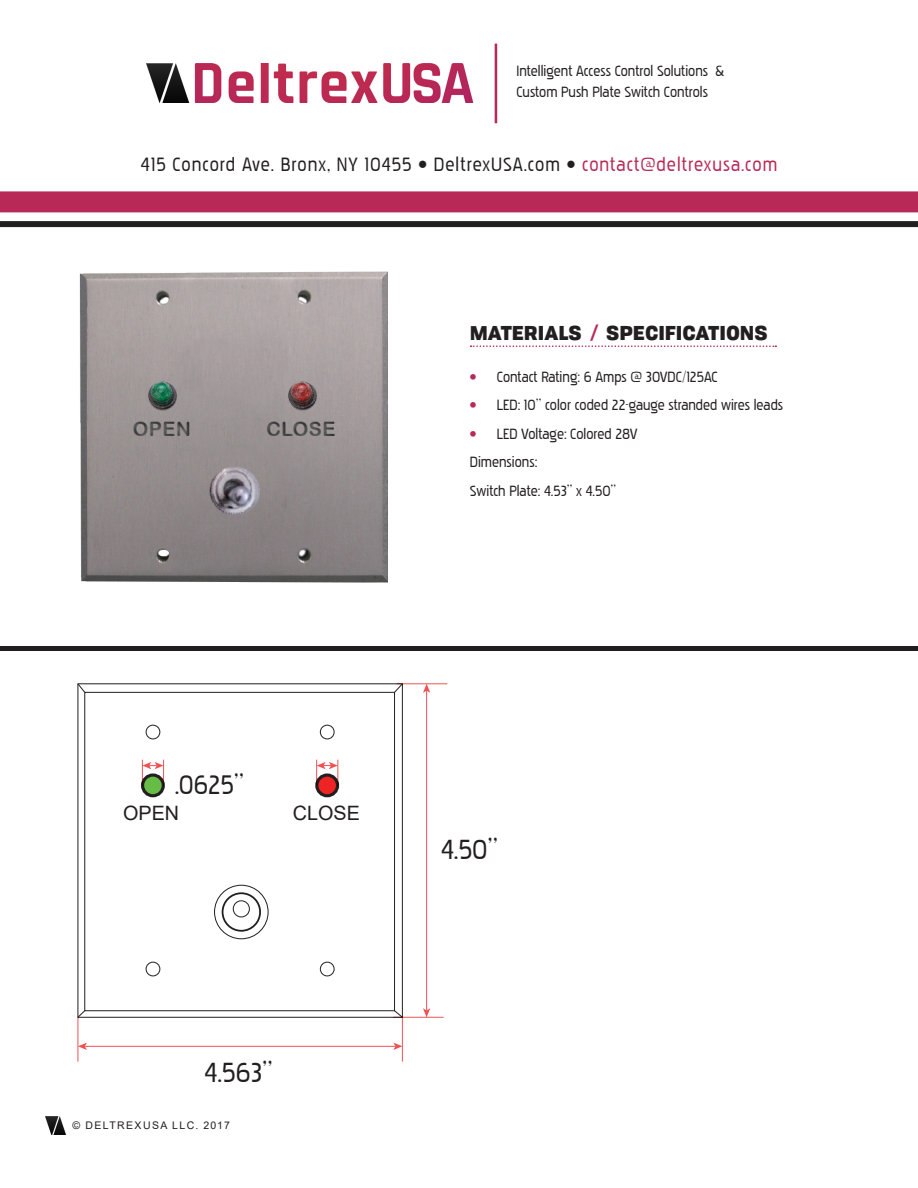
<style>
.page{position:relative;width:918px;height:1188px;background:#fff}
.page>*{position:absolute;margin:0;border:0;box-sizing:border-box;transform-origin:0 0}
.t1{font:27.9px "Pakenham Rg";color:#231f20}
.t2{font:27.15px "Pakenham Rg";color:#231f20}
.t3{font:19.8px "Arial";color:#231f20}
.t4{font:19.5px "Pakenham Rg";letter-spacing:.05em;color:#231f20}
.t5{font:900 19.35px "Tofino";color:#231f20}
.t6{font:15px/21px "Pakenham Rg";color:#231f20}
.t7{font:10.5px "Arial";letter-spacing:.135em;color:#231f20}
.s1{color:#b82957}
.s2{font-weight:500;color:#b82957}
</style>
<div class="page">
<img style="left:45px;top:1116px;width:22px;height:19px">
<div style="left:0;top:191px;width:918px;height:21px;background:#b82957"></div>
<div style="left:0;top:221px;width:918px;height:6px;background:#231f20"></div>
<hr style="left:495px;top:44px;width:2px;height:79px;background:#b82957">
<img style="left:147px;top:64px;width:327px;height:39px">
<svg style="left:471px;top:345px;width:305px;height:2px"></svg>
<div style="left:0;top:646px;width:918px;height:5px;background:#231f20"></div>
<img style="left:79px;top:271px;width:309px;height:312px">
<div style="left:77px;top:683px;width:326px;height:335px;border:1px solid #231f20"></div>
<div style="left:84px;top:692px;width:311px;height:319px;border:1px solid #231f20"></div>
<svg style="left:393px;top:683px;width:11px;height:11px"></svg>
<svg style="left:77px;top:683px;width:9px;height:11px"></svg>
<svg style="left:77px;top:1009px;width:9px;height:10px"></svg>
<svg style="left:393px;top:1009px;width:11px;height:10px"></svg>
<div style="left:146px;top:725px;width:14px;height:14px;border:1px solid #231f20;border-radius:50%"></div>
<div style="left:146px;top:962px;width:14px;height:14px;border:1px solid #231f20;border-radius:50%"></div>
<div style="left:320px;top:725px;width:15px;height:14px;border:1px solid #231f20;border-radius:50%"></div>
<div style="left:320px;top:962px;width:15px;height:14px;border:1px solid #231f20;border-radius:50%"></div>
<hr style="left:426px;top:690px;width:1px;height:321px;background:#f05254">
<svg style="left:423px;top:684px;width:7px;height:9px"></svg>
<svg style="left:423px;top:1008px;width:7px;height:9px"></svg>
<hr style="left:397px;top:683px;width:50px;height:1px;background:#f05254">
<hr style="left:393px;top:1017px;width:51px;height:1px;background:#f05254">
<hr style="left:84px;top:1046px;width:312px;height:1px;background:#f05254">
<svg style="left:393px;top:1043px;width:9px;height:7px"></svg>
<svg style="left:78px;top:1043px;width:9px;height:7px"></svg>
<hr style="left:402px;top:1017px;width:1px;height:45px;background:#f05254">
<hr style="left:77px;top:1017px;width:1px;height:45px;background:#f05254">
<div style="left:222px;top:892px;width:39px;height:40px;border:2px solid #231f20;border-radius:50%"></div>
<div style="left:233px;top:900px;width:17px;height:17px;border:1px solid #231f20;border-radius:50%"></div>
<div style="left:214px;top:885px;width:55px;height:54px;border:1px solid #231f20;border-radius:50%"></div>
<div style="left:141px;top:773px;width:24px;height:24px;border:5px solid #231f20;border-radius:50%"></div>
<div style="left:144px;top:777px;width:18px;height:17px;background:#66bc45;border-radius:50%"></div>
<svg style="left:142px;top:760px;width:22px;height:26px"></svg>
<div style="left:315px;top:773px;width:24px;height:24px;border:5px solid #231f20;border-radius:50%"></div>
<div style="left:318px;top:777px;width:18px;height:17px;background:#ee2424;border-radius:50%"></div>
<svg style="left:316px;top:760px;width:22px;height:26px"></svg>
<p class="t6" style="left:516px;top:61px;width:209px">Intelligent Access Control Solutions &amp;<br>Custom Push Plate Switch Controls</p>
<h3 class="t4" style="left:141px;top:153px;width:638px">415 Concord Ave. Bronx, NY 10455 • DeltrexUSA.com • <span class="s1">contact@deltrexusa.com</span></h3>
<p class="t5" style="left:470px;top:316px;width:299px">MATERIALS <span class="s2">/</span> SPECIFICATIONS</p>
<p class="t6" style="left:470px;top:366px;width:249px"><span class="s1">•</span> Contact Rating: 6 Amps @ 30VDC/125AC</p>
<p class="t6" style="left:470px;top:395px;width:315px"><span class="s1">•</span> LED: 10” color coded 22-gauge stranded wires leads</p>
<p class="t6" style="left:470px;top:423px;width:169px"><span class="s1">•</span> LED Voltage: Colored 28V</p>
<p class="t6" style="left:470px;top:452px;width:69px">Dimensions:</p>
<p class="t6" style="left:470px;top:480px;width:148px">Switch Plate: 4.53” x 4.50”</p>
<p class="t2" style="left:175px;top:768px;width:71px">.0625”</p>
<p class="t3" style="left:123px;top:800px;width:58px">OPEN</p>
<p class="t3" style="left:293px;top:800px;width:69px">CLOSE</p>
<p class="t1" style="left:205px;top:1056px;width:70px">4.563”</p>
<p class="t7" style="left:72px;top:1118px;width:159px">© DELTREXUSA LLC. 2017</p>
<p class="t1" style="left:441px;top:832px;width:59px">4.50”</p>
</div>
